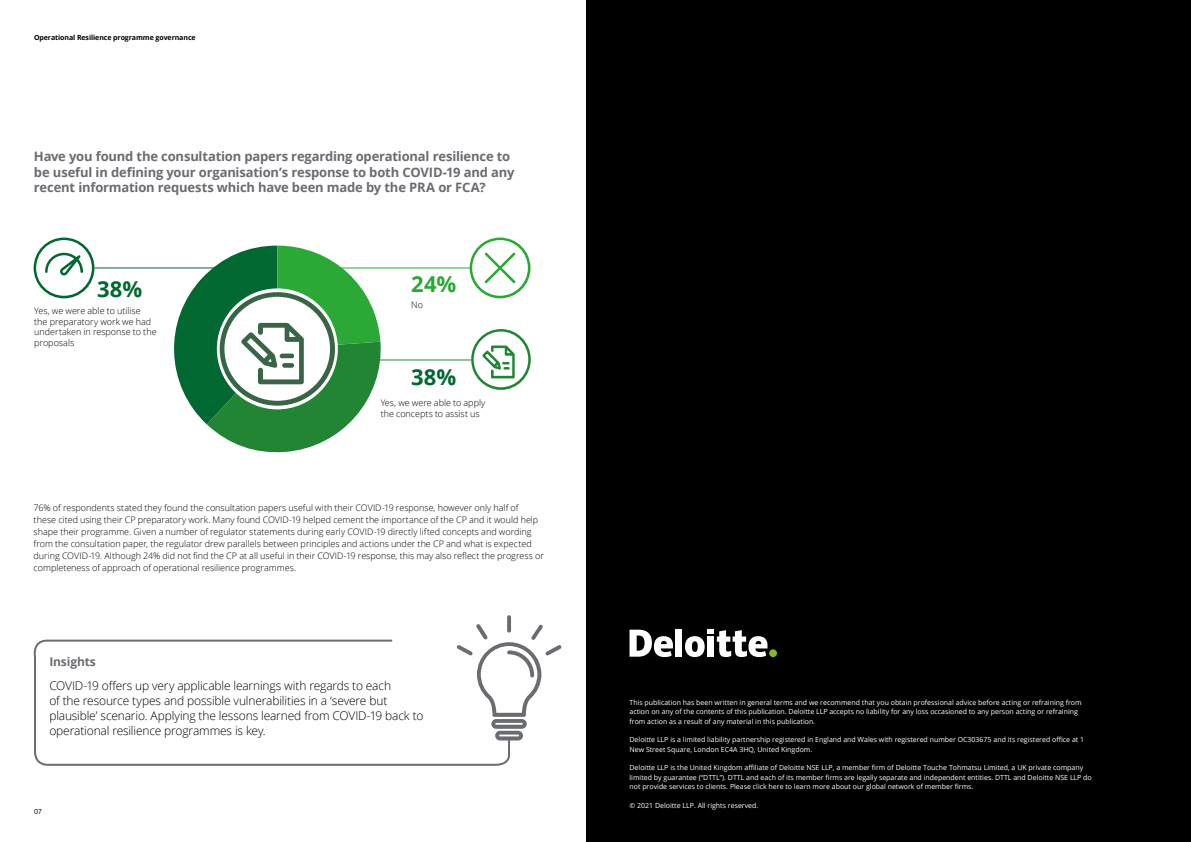
<style>
.page{position:relative;width:1191px;height:842px;background:#fff}
.page>*{position:absolute;margin:0;border:0;box-sizing:border-box;transform-origin:0 0}
.t1{font:700 22px "Open Sans";color:#006830}
.t2{font:700 22px "Open Sans";color:#2ba835}
.t3{font:700 13px/15.6px "Open Sans";letter-spacing:-.015em;color:#6a6c71}
.t4{font:300 12px/15px "Open Sans";letter-spacing:-.015em;color:#000}
.t5{font:700 12px "Open Sans";letter-spacing:-.01em;color:#6a6c71}
.t6{font:300 9px/12px "Open Sans";color:#000}
.t7{font:7px/9.5px "Open Sans";color:#fff}
.t8{font:700 7px "Open Sans";letter-spacing:-.01em;color:#000}
.t9{font:7px "Open Sans";color:#000}
</style>
<div class="page">
<div style="left:587px;top:0;width:604px;height:842px;background:#000"></div>
<div style="left:769px;top:649px;width:8px;height:8px;background:#85bc22;border-radius:50%"></div>
<div style="left:675px;top:629px;width:7px;height:28px;background:#fff"></div>
<svg style="left:685px;top:629px;width:82px;height:28px"></svg>
<svg style="left:629px;top:630px;width:44px;height:27px"></svg>
<svg style="left:507px;top:615px;width:4px;height:18px"></svg>
<svg style="left:476px;top:624px;width:85px;height:116px"></svg>
<svg style="left:33px;top:639px;width:478px;height:127px"></svg>
<hr style="left:320px;top:267px;width:151px;height:1px;background:#2ba835">
<hr style="left:350px;top:359px;width:121px;height:1px;background:#218534">
<hr style="left:94px;top:267px;width:150px;height:1px;background:#006830">
<svg style="left:34px;top:238px;width:60px;height:60px"></svg>
<svg style="left:469px;top:238px;width:61px;height:60px"></svg>
<svg style="left:471px;top:329px;width:60px;height:61px"></svg>
<svg style="left:163px;top:246px;width:221px;height:207px"></svg>
<p class="t8" style="left:34px;top:32px;width:163px">Operational Resilience programme governance</p>
<h2 class="t3" style="left:34px;top:148px;width:482px">Have you found the consultation papers regarding operational resilience to be useful in defining your organisation’s response to both COVID-19 and any recent information requests which have been made by the PRA or FCA?</h2>
<h1 class="t1" style="left:97px;top:273px;width:47px">38%</h1>
<p class="t6" style="left:34px;top:305px;width:124px;line-height:10.8px">Yes, we were able to utilise<br>the preparatory work we had undertaken in response to the proposals</p>
<h1 class="t2" style="left:411px;top:268px;width:46px">24%</h1>
<p class="t6" style="left:411px;top:299px;width:13px">No</p>
<h1 class="t1" style="left:411px;top:361px;width:47px">38%</h1>
<p class="t6" style="left:381px;top:397px;width:106px;line-height:10.8px">Yes, we were able to apply the concepts to assist us</p>
<p class="t6" style="left:34px;top:501px;width:512px">76% of respondents stated they found the consultation papers useful with their COVID-19 response, however only half of<br>these cited using their CP preparatory work. Many found COVID-19 helped cement the importance of the CP and it would help shape their programme. Given a number of regulator statements during early COVID-19 directly lifted concepts and wording from the consultation paper, the regulator drew parallels between principles and actions under the CP and what is expected during COVID-19. Although 24% did not find the CP at all useful in their COVID-19 response, this may also reflect the progress or completeness of approach of operational resilience programmes.</p>
<h3 class="t5" style="left:49px;top:653px;width:48px">Insights</h3>
<p class="t4" style="left:49px;top:678px;width:375px">COVID-19 offers up very applicable learnings with regards to each<br>of the resource types and possible vulnerabilities in a ‘severe but plausible’ scenario. Applying the lessons learned from COVID-19 back to operational resilience programmes is key.</p>
<p class="t9" style="left:34px;top:807px;width:9px">07</p>
<p class="t7" style="left:629px;top:697px;width:454px">This publication has been written in general terms and we recommend that you obtain professional advice before acting or refraining from action on any of the contents of this publication. Deloitte LLP accepts no liability for any loss occasioned to any person acting or refraining from action as a result of any material in this publication.</p>
<p class="t7" style="left:629px;top:735px;width:456px">Deloitte LLP is a limited liability partnership registered in England and Wales with registered number OC303675 and its registered office at 1<br>New Street Square, London EC4A 3HQ, United Kingdom.</p>
<p class="t7" style="left:629px;top:763px;width:464px">Deloitte LLP is the United Kingdom affiliate of Deloitte NSE LLP, a member firm of Deloitte Touche Tohmatsu Limited, a UK private company limited by guarantee (“DTTL”). DTTL and each of its member firms are legally separate and independent entities. DTTL and Deloitte NSE LLP do not provide services to clients. Please click here to learn more about our global network of member firms.</p>
<p class="t7" style="left:629px;top:800px;width:130px">© 2021 Deloitte LLP. All rights reserved.</p>
</div>
